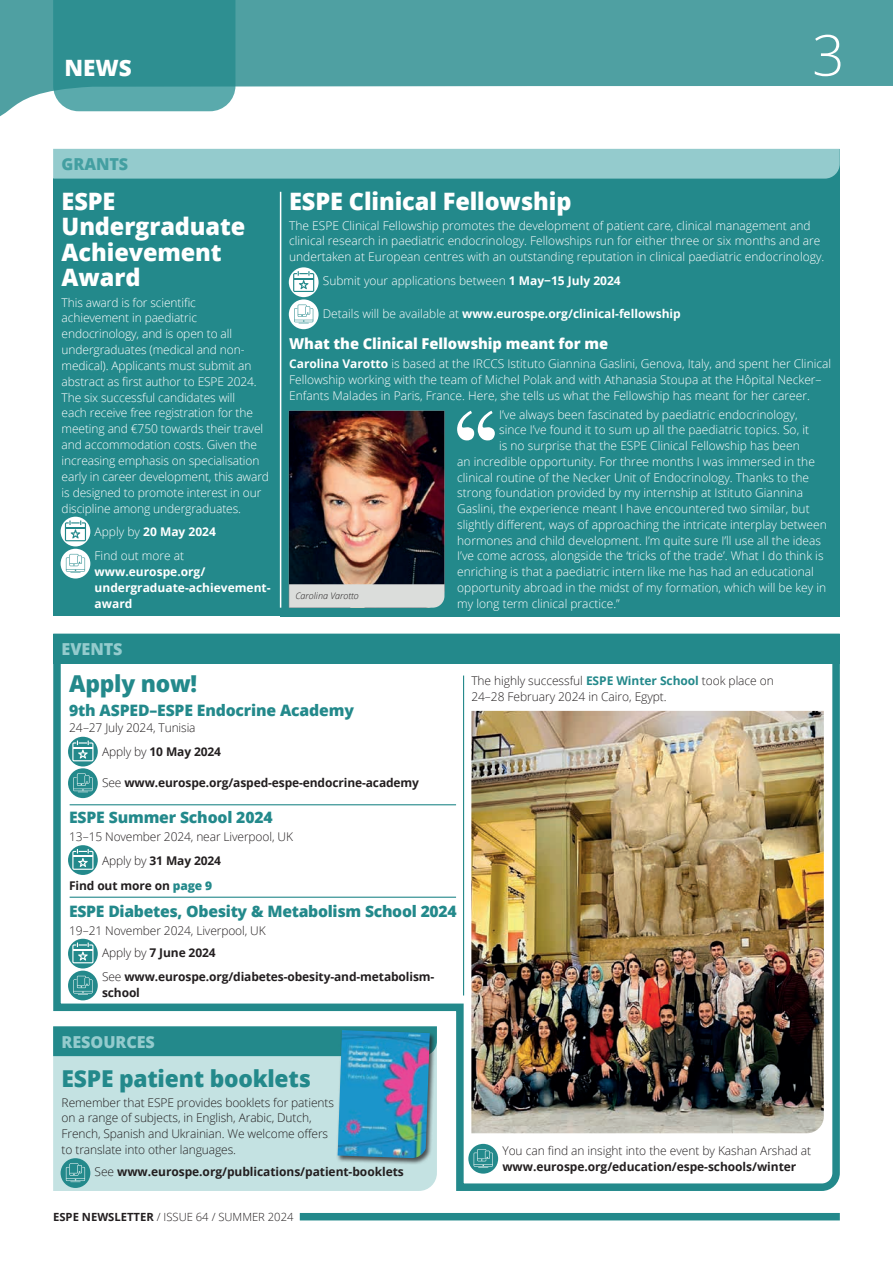
<style>
.page{position:relative;width:893px;height:1263px;background:#fff}
.page>*{position:absolute;margin:0;border:0;box-sizing:border-box;transform-origin:0 0}
.t1{font:300 56.7px "Open Sans";color:#fff}
.t2{font:800 24px/25.7px "Open Sans";letter-spacing:-.005em;color:#fff}
.t3{font:800 23.25px "Open Sans";letter-spacing:-.01em;color:#23898b}
.t4{font:800 22.5px "Open Sans";color:#fff}
.t5{font:800 16.5px "Open Sans";letter-spacing:-.005em;color:#94cbcd}
.t6{font:800 16.5px "Open Sans";letter-spacing:-.005em;color:#439fa1}
.t7{font:800 15.75px "Open Sans";letter-spacing:-.01em;color:#23898b}
.t8{font:800 15px "Open Sans";letter-spacing:-.005em;color:#fff}
.t9{font:300 12px/15.9px "Open Sans";color:#fff}
.t10{font:300 12px/15.8px "Open Sans";letter-spacing:-.01em;color:#231f20}
.t11{font:700 12px/15.8px "Open Sans";letter-spacing:-.01em;color:#231f20}
.t12{font:700 12px/15.9px "Open Sans";color:#fff}
.t13{font:300 11.25px "Open Sans";color:#231f20}
.t14{font:italic 300 9px "Open Sans";color:#231f20}
.s1{font-weight:700}
.s2{font-weight:300}
.s3{font-weight:800;color:#23898b}
.s4{font-weight:700;color:#23898b}
</style>
<div class="page">
<svg style="left:0;top:0;width:893px;height:117px;fill:#4fa0a2"></svg>
<div style="left:300px;top:1213px;width:540px;height:7px;background:#23898b"></div>
<div style="left:53px;top:179px;width:230px;height:437px;background:#23898b"></div>
<div style="left:61px;top:549px;width:29px;height:29px;background:#fff;border-radius:50%"></div>
<svg style="left:66px;top:554px;width:19px;height:19px"></svg>
<svg style="left:61px;top:517px;width:29px;height:29px"></svg>
<svg style="left:65px;top:520px;width:21px;height:21px"></svg>
<div style="left:281px;top:149px;width:559px;height:467px;background:#23898b"></div>
<div style="left:53px;top:149px;width:787px;height:30px;background:#94cbcd"></div>
<svg style="left:289px;top:299px;width:30px;height:30px"></svg>
<svg style="left:294px;top:305px;width:19px;height:19px"></svg>
<svg style="left:289px;top:267px;width:30px;height:30px"></svg>
<svg style="left:293px;top:271px;width:21px;height:21px"></svg>
<hr style="left:280px;top:192px;width:1px;height:416px;background:#fff">
<svg style="left:457px;top:411px;width:38px;height:29px"></svg>
<img style="left:53px;top:633px;width:787px;height:558px">
<div style="left:53px;top:1056px;width:384px;height:135px;background:#c4e2e2"></div>
<div style="left:53px;top:1026px;width:384px;height:30px;background:#23898b"></div>
<div style="left:336px;top:1029px;width:100px;height:136px;background:#231f20;opacity:.75"></div>
<img style="left:338px;top:1030px;width:92px;height:128px">
<svg style="left:61px;top:1158px;width:29px;height:30px"></svg>
<svg style="left:66px;top:1163px;width:19px;height:19px"></svg>
<img style="left:289px;top:411px;width:155px;height:197px">
<div style="left:68px;top:768px;width:30px;height:30px;background:#23898b;border-radius:50%"></div>
<svg style="left:73px;top:773px;width:20px;height:20px"></svg>
<svg style="left:68px;top:737px;width:30px;height:29px"></svg>
<svg style="left:72px;top:740px;width:21px;height:21px"></svg>
<svg style="left:68px;top:845px;width:30px;height:30px"></svg>
<svg style="left:72px;top:849px;width:21px;height:21px"></svg>
<svg style="left:68px;top:939px;width:30px;height:29px"></svg>
<svg style="left:72px;top:942px;width:21px;height:21px"></svg>
<div style="left:68px;top:971px;width:30px;height:29px;background:#23898b;border-radius:50%"></div>
<svg style="left:73px;top:976px;width:20px;height:19px"></svg>
<hr style="left:70px;top:804px;width:386px;height:1px;background:#23898b">
<hr style="left:70px;top:897px;width:386px;height:1px;background:#23898b">
<hr style="left:463px;top:675px;width:1px;height:320px;background:#23898b">
<h3 class="t4" style="left:64px;top:51px;width:69px">NEWS</h3>
<h1 class="t1" style="left:812px;top:16px;width:34px">3</h1>
<h3 class="t6" style="left:62px;top:151px;width:68px">GRANTS</h3>
<h2 class="t2" style="left:62px;top:187px;width:185px">ESPE<br>Undergraduate<br>Achievement<br>Award</h2>
<p class="t9" style="left:62px;top:294px;width:209px">This award is for scientific<br>achievement in paediatric endocrinology, and is open to all undergraduates (medical and non&shy;medical). Applicants must submit an abstract as first author to ESPE 2024.<br>The six successful candidates will<br>each receive free registration for the meeting and €750 towards their travel and accommodation costs. Given the increasing emphasis on specialisation early in career development, this award is designed to promote interest in our discipline among undergraduates.</p>
<p class="t9" style="left:95px;top:519px;width:123px;line-height:24.3px">Apply by <span class="s1">20 May 2024<br></span>Find out more at</p>
<p class="t12" style="left:95px;top:563px;width:178px">www.eurospe.org/ undergraduate-achievement&shy;award</p>
<h3 class="t5" style="left:62px;top:636px;width:62px">EVENTS</h3>
<h2 class="t2" style="left:289px;top:187px;width:284px">ESPE Clinical Fellowship</h2>
<p class="t9" style="left:289px;top:217px;width:537px">The ESPE Clinical Fellowship promotes the development of patient care, clinical management and clinical research in paediatric endocrinology. Fellowships run for either three or six months and are undertaken at European centres with an outstanding reputation in clinical paediatric endocrinology.</p>
<p class="t9" style="left:323px;top:273px;width:299px">Submit your applications between <span class="s1">1 May−15 July 2024</span></p>
<p class="t12" style="left:323px;top:306px;width:360px"><span class="s2">Details will be available at</span> www.eurospe.org/clinical-fellowship</p>
<p class="t8" style="left:289px;top:332px;width:321px">What the Clinical Fellowship meant for me</p>
<p class="t9" style="left:289px;top:356px;width:544px"><span class="s1">Carolina Varotto</span> is based at the IRCCS Istituto Giannina Gaslini, Genova, Italy, and spent her Clinical<br>Fellowship working with the team of Michel Polak and with Athanasia Stoupa at the Hôpital Necker–<br>Enfants Malades in Paris, France. Here, she tells us what the Fellowship has meant for her career.</p>
<p class="t9" style="left:499px;top:406px;width:300px">I’ve always been fascinated by paediatric endocrinology,</p>
<p class="t9" style="left:499px;top:422px;width:311px">since I’ve found it to sum up all the paediatric topics. So, it</p>
<p class="t9" style="left:499px;top:437px;width:302px">is no surprise that the ESPE Clinical Fellowship has been</p>
<p class="t9" style="left:457px;top:453px;width:359px">an incredible opportunity. For three months I was immersed in the</p>
<p class="t9" style="left:457px;top:469px;width:353px">clinical routine of the Necker Unit of Endocrinology. Thanks to the</p>
<p class="t9" style="left:457px;top:485px;width:348px">strong foundation provided by my internship at Istituto Giannina</p>
<p class="t9" style="left:457px;top:500px;width:354px">Gaslini, the experience meant I have encountered two similar, but</p>
<p class="t9" style="left:457px;top:516px;width:371px">slightly different, ways of approaching the intricate interplay between</p>
<p class="t9" style="left:457px;top:532px;width:365px">hormones and child development. I’m quite sure I’ll use all the ideas</p>
<p class="t9" style="left:457px;top:548px;width:368px">I’ve come across, alongside the ‘tricks of the trade’. What I do think is</p>
<p class="t9" style="left:457px;top:563px;width:358px">enriching is that a paediatric intern like me has had an educational</p>
<p class="t9" style="left:457px;top:579px;width:371px">opportunity abroad in the midst of my formation, which will be key in</p>
<p class="t9" style="left:457px;top:595px;width:164px">my long term clinical practice.”</p>
<p class="t14" style="left:295px;top:590px;width:65px">Carolina Varotto</p>
<h3 class="t3" style="left:69px;top:666px;width:130px">Apply now!</h3>
<h3 class="t7" style="left:69px;top:699px;width:286px">9th ASPED–ESPE Endocrine Academy</h3>
<p class="t10" style="left:102px;top:715px;width:121px;line-height:24.3px;text-indent:-33px">24–27 July 2024, Tunisia<br>Apply by <span class="s1">10 May 2024</span></p>
<p class="t11" style="left:102px;top:774px;width:319px"><span class="s2">See</span> www.eurospe.org/asped-espe-endocrine-academy</p>
<h3 class="t7" style="left:69px;top:806px;width:205px">ESPE Summer School 2024</h3>
<p class="t10" style="left:69px;top:829px;width:225px">13–15 November 2024, near Liverpool, UK</p>
<p class="t11" style="left:102px;top:853px;width:121px"><span class="s2">Apply by</span> 31 May 2024</p>
<p class="t11" style="left:69px;top:877px;width:145px">Find out more on <span class="s3">page 9</span></p>
<h3 class="t7" style="left:69px;top:899px;width:389px">ESPE Diabetes, Obesity &amp; Metabolism School 2024</h3>
<p class="t10" style="left:102px;top:919px;width:165px;line-height:22.2px;text-indent:-33px">19–21 November 2024, Liverpool, UK<br>Apply by <span class="s1">7 June 2024</span></p>
<p class="t11" style="left:102px;top:969px;width:334px"><span class="s2">See</span> www.eurospe.org/diabetes-obesity-and-metabolism&shy;school</p>
<p class="t10" style="left:471px;top:673px;width:304px">The highly successful <span class="s4">ESPE Winter School</span> took place on<br>24–28 February 2024 in Cairo, Egypt.</p>
<h3 class="t5" style="left:62px;top:1029px;width:95px">RESOURCES</h3>
<h3 class="t3" style="left:62px;top:1060px;width:251px">ESPE patient booklets</h3>
<p class="t10" style="left:62px;top:1094px;width:274px">Remember that ESPE provides booklets for patients on a range of subjects, in English, Arabic, Dutch, French, Spanish and Ukrainian. We welcome offers to translate into other languages.</p>
<p class="t11" style="left:95px;top:1164px;width:311px"><span class="s2">See</span> www.eurospe.org/publications/patient-booklets</p>
<p class="t13" style="left:53px;top:1209px;width:242px"><span class="s1">ESPE NEWSLETTER</span> / ISSUE 64 / SUMMER 2024</p>
<p class="t10" style="left:502px;top:1142px;width:310px">You can find an insight into the event by Kashan Arshad at</p>
<p class="t11" style="left:502px;top:1158px;width:295px">www.eurospe.org/education/espe-schools/winter</p>
</div>
